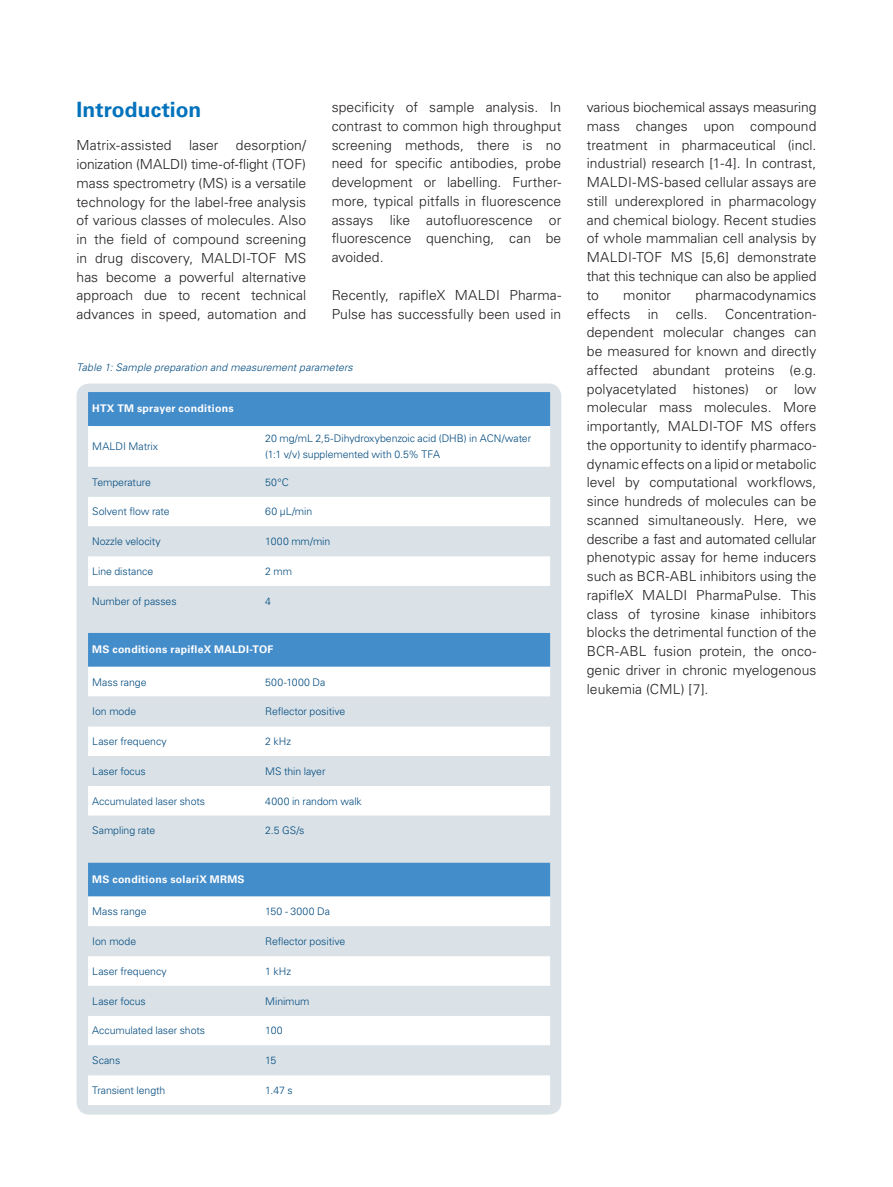
<style>
.page{position:relative;width:893px;height:1187px;background:#fff}
.page>*{position:absolute;margin:0;border:0;box-sizing:border-box;transform-origin:0 0}
.application_body{font:700 21px "Univers LT Std";letter-spacing:.005em;color:#0072bc}
.application_body-2{font:300 13.8px/18.8px "Univers LT Std";color:#231f20;text-align:justify}
.brochure_legend{font:300 10.5px/15.8px "Univers LT Std";letter-spacing:-.005em;color:#004a7f}
.brochure_legend-2{font:700 10.5px "Univers LT Std";letter-spacing:.025em;color:#fff}
.AN_Figure_legend{font:italic 300 10.5px "Univers LT Std";letter-spacing:.01em;color:#004a7f}
.brochure_legend-3{font:300 10.5px "Univers LT Std";letter-spacing:.025em;color:#004a7f}
.brochure_legend-4{font:300 10.5px "Univers LT Std";letter-spacing:.02em;color:#004a7f}
</style>
<div class="page">
<div style="left:77px;top:383px;width:484px;height:731px;background:#dae2e7;border-radius:13px"></div>
<div style="left:88px;top:392px;width:462px;height:34px;background:#448dcb"></div>
<div style="left:88px;top:426px;width:462px;height:678px;background:#fff"></div>
<svg style="left:88px;top:467px;width:462px;height:608px"></svg>
<p class="application_body" style="left:77px;top:98px;width:126px">Introduction</p>
<p class="application_body-2" style="left:77px;top:136px;width:97px">Matrix-assisted</p>
<p class="application_body-2" style="left:189px;top:136px;width:31px">laser</p>
<p class="application_body-2" style="left:77px;top:136px;width:231px;text-indent:159px">desorption/ ionization (MALDI) time-of-flight (TOF) mass spectrometry (MS) is a versatile technology for the label-free analysis of various classes of molecules. Also in the field of compound screening in drug discovery, MALDI-TOF MS has become a powerful alternative approach due to recent technical advances in speed, automation and</p>
<p class="application_body-2" style="left:332px;top:98px;width:231px">specificity of sample analysis. In contrast to common high throughput screening methods, there is no need for specific antibodies, probe development or labelling. Further&shy;more, typical pitfalls in fluorescence assays like autofluorescence or fluorescence quenching, can be avoided.</p>
<p class="application_body-2" style="left:332px;top:285px;width:231px">Recently, rapifleX MALDI Pharma-<br>Pulse has successfully been used in</p>
<p class="AN_Figure_legend" style="left:77px;top:360px;width:278px">Table 1: Sample preparation and measurement parameters</p>
<p class="brochure_legend-2" style="left:92px;top:402px;width:143px">HTX TM sprayer conditions</p>
<p class="brochure_legend" style="left:92px;top:438px;width:67px">MALDI Matrix</p>
<p class="brochure_legend" style="left:265px;top:431px;width:267px">20 mg/mL 2,5-Dihydroxybenzoic acid (DHB) in ACN/water (1:1 v/v) supplemented with 0.5% TFA</p>
<p class="brochure_legend" style="left:92px;top:474px;width:60px">Temperature</p>
<p class="brochure_legend" style="left:265px;top:474px;width:25px">50°C</p>
<p class="brochure_legend" style="left:92px;top:503px;width:79px">Solvent flow rate</p>
<p class="brochure_legend" style="left:265px;top:503px;width:49px">60 µL/min</p>
<p class="brochure_legend" style="left:92px;top:533px;width:70px">Nozzle velocity</p>
<p class="brochure_legend" style="left:265px;top:533px;width:67px">1000 mm/min</p>
<p class="brochure_legend" style="left:92px;top:563px;width:62px">Line distance</p>
<p class="brochure_legend" style="left:265px;top:563px;width:28px">2 mm</p>
<p class="brochure_legend" style="left:92px;top:593px;width:86px">Number of passes</p>
<p class="brochure_legend" style="left:265px;top:593px;width:7px">4</p>
<p class="brochure_legend-2" style="left:92px;top:643px;width:182px">MS conditions rapifleX MALDI-TOF</p>
<p class="brochure_legend" style="left:92px;top:674px;width:56px">Mass range</p>
<p class="brochure_legend-3" style="left:265px;top:675px;width:62px">500-1000 Da</p>
<p class="brochure_legend" style="left:92px;top:703px;width:45px">Ion mode</p>
<p class="brochure_legend" style="left:265px;top:703px;width:82px">Reflector positive</p>
<p class="brochure_legend" style="left:92px;top:733px;width:76px">Laser frequency</p>
<p class="brochure_legend" style="left:265px;top:733px;width:27px">2 kHz</p>
<p class="brochure_legend" style="left:92px;top:763px;width:55px">Laser focus</p>
<p class="brochure_legend" style="left:265px;top:763px;width:62px">MS thin layer</p>
<p class="brochure_legend" style="left:92px;top:793px;width:114px">Accumulated laser shots</p>
<p class="brochure_legend" style="left:265px;top:793px;width:98px">4000 in random walk</p>
<p class="brochure_legend" style="left:92px;top:822px;width:65px">Sampling rate</p>
<p class="brochure_legend" style="left:265px;top:822px;width:41px">2.5 GS/s</p>
<p class="brochure_legend-2" style="left:92px;top:873px;width:154px">MS conditions solariX MRMS</p>
<p class="brochure_legend" style="left:92px;top:903px;width:56px">Mass range</p>
<p class="brochure_legend-4" style="left:265px;top:905px;width:66px">150 - 3000 Da</p>
<p class="brochure_legend" style="left:92px;top:933px;width:45px">Ion mode</p>
<p class="brochure_legend" style="left:265px;top:933px;width:82px">Reflector positive</p>
<p class="brochure_legend" style="left:92px;top:963px;width:76px">Laser frequency</p>
<p class="brochure_legend" style="left:265px;top:963px;width:27px">1 kHz</p>
<p class="brochure_legend" style="left:92px;top:992px;width:55px">Laser focus</p>
<p class="brochure_legend" style="left:265px;top:992px;width:46px">Minimum</p>
<p class="brochure_legend" style="left:92px;top:1022px;width:114px">Accumulated laser shots</p>
<p class="brochure_legend" style="left:265px;top:1022px;width:19px">100</p>
<p class="brochure_legend" style="left:92px;top:1052px;width:29px">Scans</p>
<p class="brochure_legend" style="left:265px;top:1052px;width:13px">15</p>
<p class="brochure_legend" style="left:92px;top:1082px;width:75px">Transient length</p>
<p class="brochure_legend" style="left:265px;top:1082px;width:29px">1.47 s</p>
<p class="application_body-2" style="left:587px;top:98px;width:231px">various biochemical assays measuring mass changes upon compound treatment in pharmaceutical (incl. industrial) research [1-4]. In contrast, MALDI-MS-based cellular assays are still underexplored in pharmacology and chemical biology. Recent studies of whole mammalian cell analysis by MALDI-TOF MS [5,6] demonstrate that this technique can also be applied to</p>
<p class="application_body-2" style="left:623px;top:285px;width:49px">monitor</p>
<p class="application_body-2" style="left:695px;top:285px;width:123px">pharmacodynamics</p>
<p class="application_body-2" style="left:587px;top:304px;width:45px">effects</p>
<p class="application_body-2" style="left:648px;top:304px;width:12px">in</p>
<p class="application_body-2" style="left:676px;top:304px;width:33px">cells.</p>
<p class="application_body-2" style="left:587px;top:304px;width:231px;text-indent:138px">Concentration&shy;dependent molecular changes can be measured for known and directly affected abundant proteins (e.g. polyacetylated histones) or low molecular mass molecules. More importantly, MALDI-TOF MS offers the opportunity to identify pharmaco&shy;dynamic effects on a lipid or metabolic level by computational workflows, since hundreds of molecules can be scanned simultaneously. Here, we describe a fast and automated cellular phenotypic assay for heme inducers such as BCR-ABL inhibitors using the rapifleX MALDI PharmaPulse. This class of tyrosine kinase inhibitors blocks the detrimental function of the BCR-ABL fusion protein, the onco&shy;genic driver in chronic myelogenous leukemia (CML) [7].</p>
</div>
